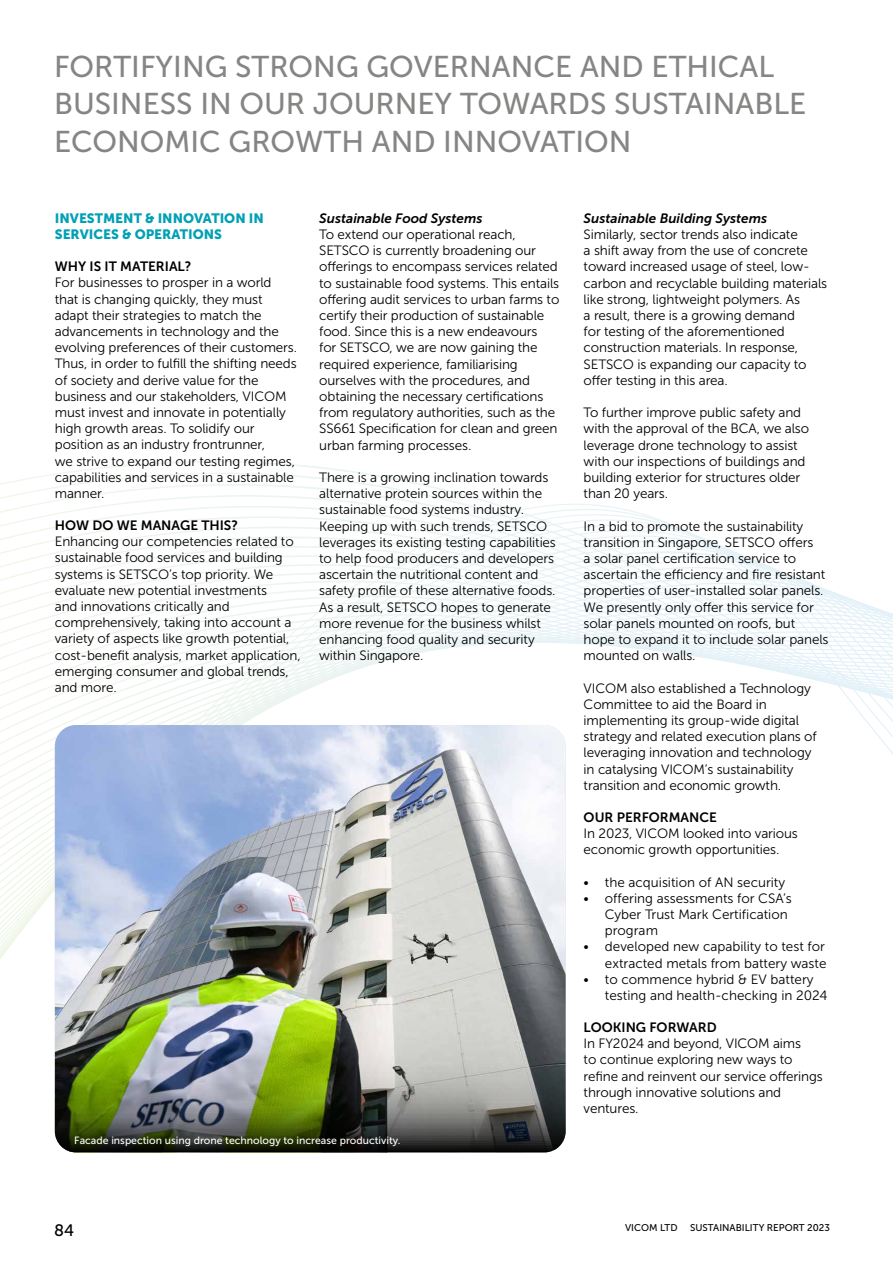
<style>
.page{position:relative;width:893px;height:1263px;background:#fff}
.page>*{position:absolute;margin:0;border:0;box-sizing:border-box;transform-origin:0 0}
.t1{font:30px/37.5px "Museo Sans 500";color:#858584}
.t2{font:16.5px "Museo Sans 500";color:#000}
.t3{font:13.5px/16.2px "Museo Sans 300";letter-spacing:-.01em;color:#000}
.t4{font:13.5px "Museo Sans 700";color:#000}
.t5{font:italic 13.5px "Museo Sans 700";color:#000}
.t6{font:13.5px/16.5px "Museo Sans 900";color:#00a0b5}
.t7{font:10.5px "Museo Sans 500";color:#fff}
.t8{font:9.75px "Museo Sans 500";color:#000}
</style>
<div class="page">
<svg style="left:0;top:461px;width:893px;height:342px"></svg>
<img style="left:55px;top:725px;width:511px;height:427px;border-radius:21px">
<h1 class="t1" style="left:54px;top:48px;width:754px">FORTIFYING STRONG GOVERNANCE AND ETHICAL<br>BUSINESS IN OUR JOURNEY TOWARDS SUSTAINABLE<br>ECONOMIC GROWTH AND INNOVATION</h1>
<p class="t6" style="left:55px;top:210px;width:211px">INVESTMENT &amp; INNOVATION IN<br>SERVICES &amp; OPERATIONS</p>
<p class="t4" style="left:55px;top:259px;width:138px">WHY IS IT MATERIAL?</p>
<p class="t3" style="left:55px;top:275px;width:244px">For businesses to prosper in a world that is changing quickly, they must adapt their strategies to match the advancements in technology and the evolving preferences of their customers.<br>Thus, in order to fulfill the shifting needs of society and derive value for the business and our stakeholders, VICOM must invest and innovate in potentially high growth areas. To solidify our position as an industry frontrunner,<br>we strive to expand our testing regimes, capabilities and services in a sustainable manner.</p>
<p class="t4" style="left:55px;top:518px;width:185px">HOW DO WE MANAGE THIS?</p>
<p class="t3" style="left:55px;top:533px;width:247px">Enhancing our competencies related to sustainable food services and building systems is SETSCO’s top priority. We evaluate new potential investments<br>and innovations critically and comprehensively, taking into account a variety of aspects like growth potential, cost-benefit analysis, market application, emerging consumer and global trends, and more.</p>
<p class="t5" style="left:319px;top:211px;width:165px">Sustainable Food Systems</p>
<p class="t3" style="left:319px;top:226px;width:242px">To extend our operational reach, SETSCO is currently broadening our offerings to encompass services related to sustainable food systems. This entails offering audit services to urban farms to certify their production of sustainable food. Since this is a new endeavours<br>for SETSCO, we are now gaining the required experience, familiarising ourselves with the procedures, and obtaining the necessary certifications from regulatory authorities, such as the SS661 Specification for clean and green urban farming processes.</p>
<p class="t3" style="left:319px;top:469px;width:238px">There is a growing inclination towards alternative protein sources within the sustainable food systems industry.<br>Keeping up with such trends, SETSCO leverages its existing testing capabilities to help food producers and developers ascertain the nutritional content and safety profile of these alternative foods.<br>As a result, SETSCO hopes to generate more revenue for the business whilst enhancing food quality and security within Singapore.</p>
<p class="t7" style="left:74px;top:1134px;width:328px">Facade inspection using drone technology to increase productivity.</p>
<p class="t5" style="left:584px;top:211px;width:185px">Sustainable Building Systems</p>
<p class="t3" style="left:584px;top:226px;width:245px">Similarly, sector trends also indicate<br>a shift away from the use of concrete toward increased usage of steel, low&shy;carbon and recyclable building materials like strong, lightweight polymers. As<br>a result, there is a growing demand<br>for testing of the aforementioned construction materials. In response, SETSCO is expanding our capacity to offer testing in this area.</p>
<p class="t3" style="left:584px;top:404px;width:227px">To further improve public safety and with the approval of the BCA, we also leverage drone technology to assist with our inspections of buildings and building exterior for structures older than 20 years.</p>
<p class="t3" style="left:584px;top:518px;width:246px">In a bid to promote the sustainability transition in Singapore, SETSCO offers<br>a solar panel certification service to ascertain the efficiency and fire resistant properties of user-installed solar panels.<br>We presently only offer this service for solar panels mounted on roofs, but hope to expand it to include solar panels mounted on walls.</p>
<p class="t3" style="left:584px;top:680px;width:235px">VICOM also established a Technology Committee to aid the Board in implementing its group-wide digital strategy and related execution plans of leveraging innovation and technology in catalysing VICOM’s sustainability transition and economic growth.</p>
<p class="t4" style="left:584px;top:810px;width:135px">OUR PERFORMANCE</p>
<p class="t3" style="left:584px;top:825px;width:216px">In 2023, VICOM looked into various economic growth opportunities.</p>
<p class="t3" style="left:584px;top:874px;width:203px">• the acquisition of AN security</p>
<p class="t3" style="left:605px;top:890px;width:189px;text-indent:-21px">• offering assessments for CSA’s<br>Cyber Trust Mark Certification program</p>
<p class="t3" style="left:584px;top:939px;width:244px;text-align:right">• developed new capability to test for extracted metals from battery waste</p>
<p class="t3" style="left:605px;top:971px;width:224px;text-indent:-21px">• to commence hybrid &amp; EV battery testing and health-checking in 2024</p>
<p class="t4" style="left:584px;top:1020px;width:135px">LOOKING FORWARD</p>
<p class="t3" style="left:584px;top:1035px;width:241px">In FY2024 and beyond, VICOM aims<br>to continue exploring new ways to refine and reinvent our service offerings through innovative solutions and ventures.</p>
<p class="t2" style="left:54px;top:1221px;width:22px">84</p>
<p class="t8" style="left:625px;top:1222px;width:54px">VICOM LTD</p>
<p class="t8" style="left:690px;top:1222px;width:141px">SUSTAINABILITY REPORT 2023</p>
</div>
